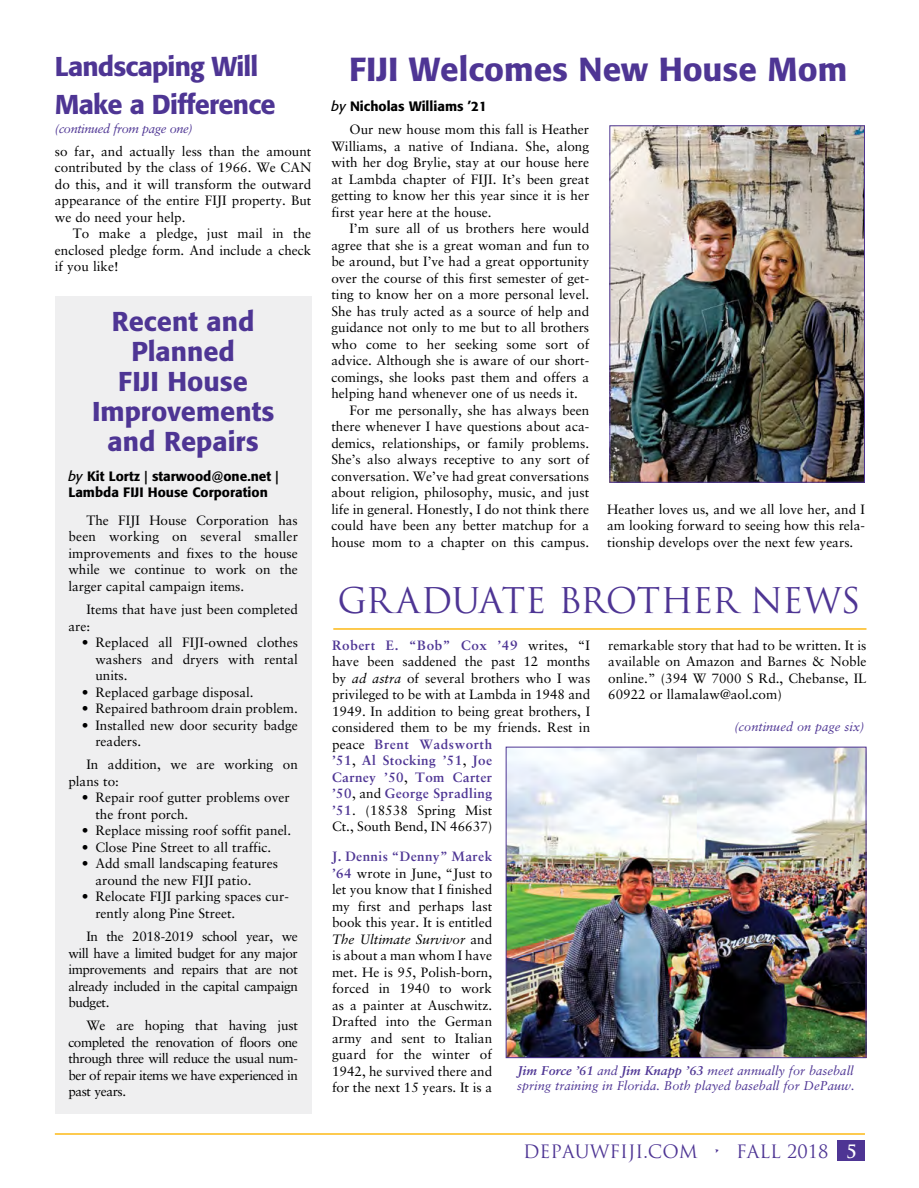
<style>
.page{position:relative;width:919px;height:1188px;background:#fff}
.page>*{position:absolute;margin:0;border:0;box-sizing:border-box;transform-origin:0 0}
.t1{font:34.5px "Trajan Pro";letter-spacing:-.025em;color:#4e3594}
.t2{font:500 33px "Formata";color:#4e3594}
.t3{font:500 27px/30px "Formata";color:#4e3594;text-align:center}
.t4{font:500 27px/37.5px "Formata";letter-spacing:-.03em;color:#4e3594}
.t5{font:18px "Trajan Pro";color:#4e3594}
.t6{font:13.5px/16.5px "Sabon";color:#000;text-align:justify}
.t7{font:500 13.5px/16.5px "Formata";color:#000}
.t8{font:italic 12.75px/15px "Sabon";color:#4e3594}
.t9{font:italic 12.75px "Sabon";letter-spacing:-.03em;color:#4e3594}
.s1{font-weight:400;font-style:italic}
.s2{font-weight:700;color:#4e3594}
.s3{font-style:italic}
.s4{font-weight:700}
.s5{font-weight:700;color:#fff}
</style>
<div class="page">
<div style="left:838px;top:1141px;width:27px;height:20px;background:#4e3594"></div>
<hr style="left:55px;top:1133px;width:810px;height:2px;background:#fdb916">
<img style="left:611px;top:127px;width:252px;height:354px">
<div style="left:609px;top:125px;width:256px;height:358px;border:1px solid #4e3594"></div>
<div style="left:55px;top:296px;width:256px;height:818px;background:#efeff0"></div>
<hr style="left:333px;top:628px;width:533px;height:2px;background:#fdb916">
<img style="left:508px;top:749px;width:356px;height:307px">
<div style="left:506px;top:747px;width:360px;height:311px;border:1px solid #4e3594"></div>
<h3 class="t4" style="left:55px;top:48px;width:222px">Landscaping Will<br>Make a Difference</h3>
<p class="t9" style="left:55px;top:121px;width:139px">(continued from page one)</p>
<p class="t6" style="left:55px;top:142px;width:258px">so far, and actually less than the amount contributed by the class of 1966. We CAN do this, and it will transform the outward appearance of the entire FIJI property. But we do need your help.</p>
<p class="t6" style="left:55px;top:225px;width:258px;text-indent:18px">To make a pledge, just mail in the enclosed pledge form. And include a check if you like!</p>
<h3 class="t3" style="left:92px;top:306px;width:184px">Recent and<br>Planned<br>FIJI House<br>Improvements and Repairs</h3>
<p class="t7" style="left:68px;top:468px;width:212px"><span class="s1">by</span> Kit Lortz | starwood@one.net |<br>Lambda FIJI House Corporation</p>
<p class="t6" style="left:68px;top:512px;width:231px;text-indent:18px">The FIJI House Corporation has been working on several smaller improvements and fixes to the house while we continue to work on the larger capital campaign items.</p>
<p class="t6" style="left:68px;top:601px;width:231px;text-indent:18px">Items that have just been completed are:</p>
<p class="t6" style="left:95px;top:634px;width:204px;text-indent:-14px">• Replaced all FIJI-owned clothes washers and dryers with rental units.</p>
<p class="t6" style="left:82px;top:684px;width:173px">• Replaced garbage disposal.</p>
<p class="t6" style="left:82px;top:700px;width:218px">• Repaired bathroom drain problem.</p>
<p class="t6" style="left:95px;top:717px;width:204px;text-indent:-14px">• Installed new door security badge readers.</p>
<p class="t6" style="left:68px;top:756px;width:231px;text-indent:18px">In addition, we are working on plans to:</p>
<p class="t6" style="left:95px;top:789px;width:196px;text-indent:-14px">• Repair roof gutter problems over the front porch.</p>
<p class="t6" style="left:82px;top:822px;width:211px">• Replace missing roof soffit panel.</p>
<p class="t6" style="left:82px;top:839px;width:191px">• Close Pine Street to all traffic.</p>
<p class="t6" style="left:95px;top:855px;width:184px;text-indent:-14px">• Add small landscaping features around the new FIJI patio.</p>
<p class="t6" style="left:95px;top:888px;width:195px;text-indent:-14px">• Relocate FIJI parking spaces cur&shy;rently along Pine Street.</p>
<p class="t6" style="left:68px;top:928px;width:231px;text-indent:18px">In the 2018-2019 school year, we will have a limited budget for any major improvements and repairs that are not already included in the capital campaign budget.</p>
<p class="t6" style="left:68px;top:1017px;width:231px;text-indent:18px">We are hoping that having just completed the renovation of floors one through three will reduce the usual num&shy;ber of repair items we have experienced in past years.</p>
<h2 class="t2" style="left:349px;top:49px;width:500px">FIJI Welcomes New House Mom</h2>
<p class="t7" style="left:331px;top:98px;width:157px"><span class="s1">by</span> Nicholas Williams ’21</p>
<p class="t6" style="left:331px;top:121px;width:259px;text-indent:18px">Our new house mom this fall is Heather Williams, a native of Indiana. She, along with her dog Brylie, stay at our house here at Lambda chapter of FIJI. It’s been great getting to know her this year since it is her first year here at the house.</p>
<p class="t6" style="left:349px;top:220px;width:241px">I’m sure all of us brothers here would</p>
<p class="t6" style="left:331px;top:237px;width:259px">agree that she is a great woman and fun to</p>
<p class="t6" style="left:331px;top:253px;width:259px">be around, but I’ve had a great opportunity</p>
<p class="t6" style="left:331px;top:270px;width:259px">over the course of this first semester of get-</p>
<p class="t6" style="left:331px;top:286px;width:259px">ting to know her on a more personal level.</p>
<p class="t6" style="left:331px;top:303px;width:259px">She has truly acted as a source of help and</p>
<p class="t6" style="left:331px;top:319px;width:259px">guidance not only to me but to all brothers</p>
<p class="t6" style="left:331px;top:336px;width:259px">who come to her seeking some sort of</p>
<p class="t6" style="left:331px;top:352px;width:259px">advice. Although she is aware of our short-</p>
<p class="t6" style="left:331px;top:368px;width:259px">comings, she looks past them and offers a</p>
<p class="t6" style="left:331px;top:385px;width:248px">helping hand whenever one of us needs it.</p>
<p class="t6" style="left:349px;top:401px;width:241px">For me personally, she has always been</p>
<p class="t6" style="left:331px;top:418px;width:259px">there whenever I have questions about aca-</p>
<p class="t6" style="left:331px;top:434px;width:259px">demics, relationships, or family problems.</p>
<p class="t6" style="left:331px;top:451px;width:259px">She’s also always receptive to any sort of</p>
<p class="t6" style="left:331px;top:467px;width:259px">conversation. We’ve had great conversations</p>
<p class="t6" style="left:331px;top:484px;width:259px">about religion, philosophy, music, and just</p>
<p class="t6" style="left:331px;top:500px;width:259px">life in general. Honestly, I do not think there</p>
<p class="t6" style="left:331px;top:517px;width:259px">could have been any better matchup for a</p>
<p class="t6" style="left:331px;top:533px;width:259px">house mom to a chapter on this campus.</p>
<p class="t6" style="left:607px;top:500px;width:259px">Heather loves us, and we all love her, and I am looking forward to seeing how this rela&shy;tionship develops over the next few years.</p>
<h1 class="t1" style="left:338px;top:579px;width:311px">GRADUATE BROTH</h1>
<h1 class="t1" style="left:692px;top:579px;width:163px">ER NEWS</h1>
<p class="t6" style="left:332px;top:637px;width:260px;text-align:left"><span class="s2">Robert E. “Bob” Cox ’49</span> writes, “I have been saddened the past 12 months by <span class="s3">ad astra</span> of several brothers who I was privileged to be with at Lambda in 1948 and<br>1949. In addition to being great brothers, I considered them to be my friends. Rest in peace <span class="s2">Brent Wadsworth<br>’51</span>, <span class="s2">Al Stocking ’51</span>, <span class="s2">Joe<br>Carney ’50</span>, <span class="s2">Tom Carter<br>’50</span>, and <span class="s2">George Spradling<br>’51</span>. (18538 Spring Mist<br>Ct., South Bend, IN 46637)</p>
<p class="t6" style="left:332px;top:848px;width:162px"><span class="s2">J. Dennis “Denny” Marek ’64</span> wrote in June, “Just to let you know that I finished my first and perhaps last book this year. It is entitled <span class="s3">The Ultimate Survivor</span> and is about a man whom I have met. He is 95, Polish-born, forced in 1940 to work as a painter at Auschwitz.<br>Drafted into the German army and sent to Italian guard for the winter of 1942, he survived there and for the next 15 years. It is a</p>
<p class="t6" style="left:608px;top:637px;width:260px">remarkable story that had to be written. It is available on Amazon and Barnes &amp; Noble online.” (394 W 7000 S Rd., Chebanse, IL 60922 or llamalaw@aol.com)</p>
<p class="t8" style="left:734px;top:719px;width:132px">(continued on page six)</p>
<p class="t8" style="left:517px;top:1063px;width:339px"><span class="s4">Jim Force ’61</span> and <span class="s4">Jim Knapp ’63</span> meet annually for baseball spring training in Florida. Both played baseball for DePauw.</p>
<h3 class="t5" style="left:523px;top:1140px;width:335px">DEPAUWFIJI.COM • FALL 2018 <span class="s5">5</span></h3>
</div>
